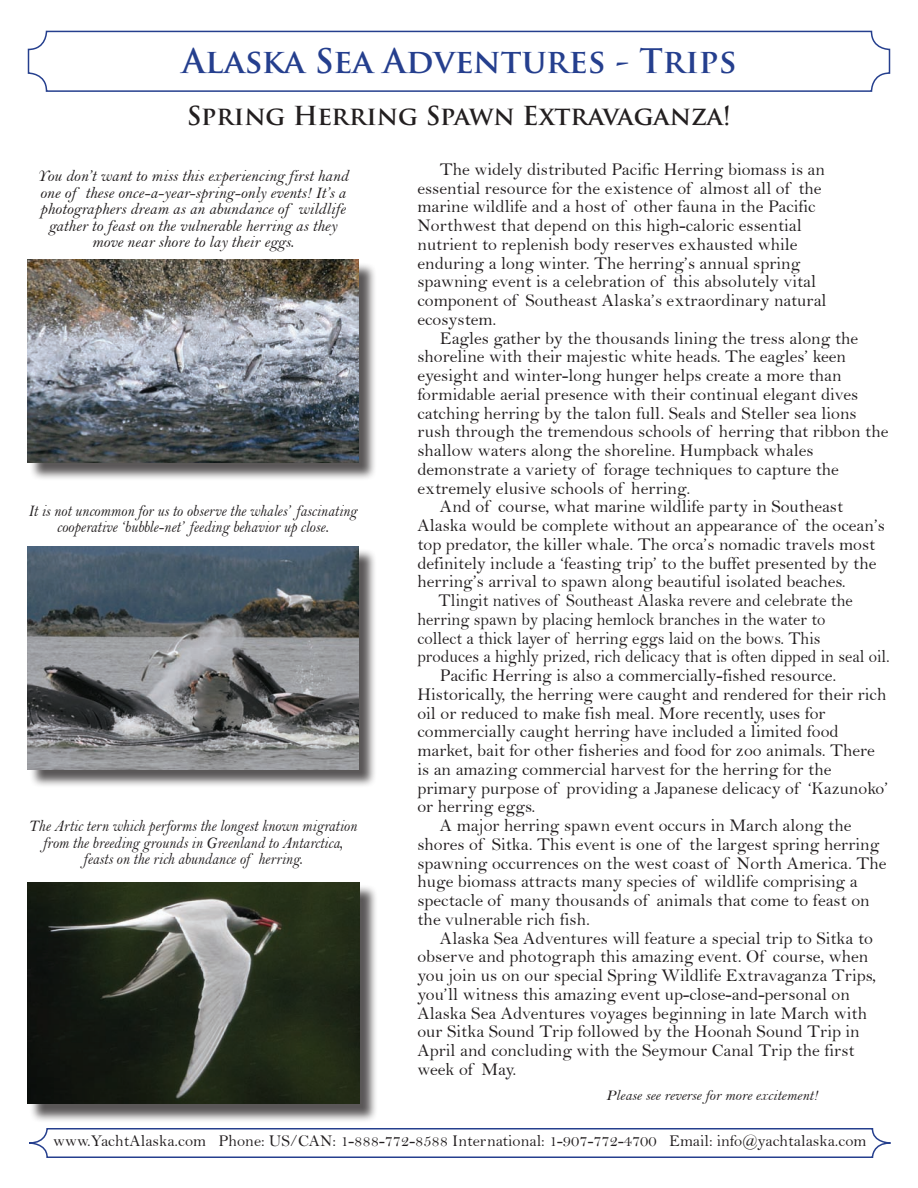
<style>
.page{position:relative;width:918px;height:1188px;background:#fff}
.page>*{position:absolute;margin:0;border:0;box-sizing:border-box;transform-origin:0 0}
.t1{font:700 33px "Trajan Pro";color:#253f8e}
.t2{font:700 25.5px "Trajan Pro";color:#231f20}
.t3{font:18px/18.8px "Bell";color:#231f20}
.t4{font:18px/18.8px "Bell";color:#231f20;scale:.94 1}
.t5{font:16.5px/16.5px "Bell MT Italic";color:#231f20;text-align:center;scale:.9 1}
.t6{font:16.5px/16.5px "Bell MT Italic";color:#231f20;text-align:center}
.t7{font:16.5px "Bell";color:#231f20}
.t8{font:15px "Bell MT Italic";color:#231f20}
</style>
<div class="page">
<div style="left:28px;top:31px;width:862px;height:61px;border:2px solid #253f8e;border-radius:18px"></div>
<svg style="left:29px;top:1128px;width:862px;height:30px"></svg>
<div style="left:29px;top:262px;width:348px;height:219px;background:#231f20;opacity:.75"></div>
<img style="left:27px;top:260px;width:331px;height:203px">
<div style="left:29px;top:548px;width:348px;height:240px;background:#231f20;opacity:.75"></div>
<img style="left:27px;top:546px;width:331px;height:224px">
<div style="left:29px;top:885px;width:349px;height:238px;background:#231f20;opacity:.75"></div>
<img style="left:27px;top:882px;width:332px;height:222px">
<p class="t1" style="left:182px;top:40px;width:556px">Alaska Sea Adventures - Trips</p>
<p class="t2" style="left:187px;top:100px;width:546px">Spring Herring Spawn Extravaganza!</p>
<p class="t6" style="left:37px;top:168px;width:313px">You don’t want to miss this experiencing first hand one of these once-a-year-spring-only events! It’s a photographers dream as an abundance of wildlife gather to feast on the vulnerable herring as they move near shore to lay their eggs.</p>
<p class="t5" style="left:28px;top:502px;width:366px">It is not uncommon for us to observe the whales’ fascinating cooperative ‘bubble-net’ feeding behavior up close.</p>
<p class="t5" style="left:29px;top:817px;width:366px">The Artic tern which performs the longest known migration from the breeding grounds in Greenland to Antarctica,</p>
<p class="t5" style="left:83px;top:850px;width:245px">feasts on the rich abundance of herring.</p>
<p class="t3" style="left:417px;top:160px;width:411px;text-indent:22px">The widely distributed Pacific Herring biomass is an essential resource for the existence of almost all of the marine wildlife and a host of other fauna in the Pacific Northwest that depend on this high-caloric essential nutrient to replenish body reserves exhausted while enduring a long winter. The herring’s annual spring spawning event is a celebration of this absolutely vital component of Southeast Alaska’s extraordinary natural ecosystem.</p>
<p class="t3" style="left:417px;top:328px;width:472px;text-indent:22px">Eagles gather by the thousands lining the tress along the shoreline with their majestic white heads. The eagles’ keen eyesight and winter-long hunger helps create a more than formidable aerial presence with their continual elegant dives catching herring by the talon full. Seals and Steller sea lions rush through the tremendous schools of herring that ribbon the shallow waters along the shoreline. Humpback whales demonstrate a variety of forage techniques to capture the extremely elusive schools of herring.</p>
<p class="t3" style="left:440px;top:497px;width:405px">And of course, what marine wildlife party in Southeast</p>
<p class="t3" style="left:417px;top:516px;width:469px">Alaska would be complete without an appearance of the ocean’s</p>
<p class="t3" style="left:417px;top:535px;width:459px">top predator, the killer whale. The orca’s nomadic travels most</p>
<p class="t3" style="left:417px;top:554px;width:461px">definitely include a ‘feasting trip’ to the buffet presented by the</p>
<p class="t3" style="left:417px;top:572px;width:430px">herring’s arrival to spawn along beautiful isolated beaches.</p>
<p class="t4" style="left:439px;top:591px;width:442px">Tlingit natives of Southeast Alaska revere and celebrate the</p>
<p class="t4" style="left:417px;top:610px;width:504px">herring spawn by placing hemlock branches in the water to<br>collect a thick layer of herring eggs laid on the bows. This<br>produces a highly prized, rich delicacy that is often dipped in seal oil.</p>
<p class="t3" style="left:417px;top:666px;width:472px;text-indent:22px">Pacific Herring is also a commercially-fished resource.<br>Historically, the herring were caught and rendered for their rich oil or reduced to make fish meal. More recently, uses for commercially caught herring have included a limited food market, bait for other fisheries and food for zoo animals. There is an amazing commercial harvest for the herring for the primary purpose of providing a Japanese delicacy of ‘Kazunoko’ or herring eggs.</p>
<p class="t3" style="left:440px;top:816px;width:413px">A major herring spawn event occurs in March along the</p>
<p class="t3" style="left:417px;top:835px;width:464px">shores of Sitka. This event is one of the largest spring herring</p>
<p class="t3" style="left:417px;top:853px;width:471px">spawning occurrences on the west coast of North America. The</p>
<p class="t3" style="left:417px;top:872px;width:442px">huge biomass attracts many species of wildlife comprising a</p>
<p class="t3" style="left:417px;top:891px;width:454px">spectacle of many thousands of animals that come to feast on</p>
<p class="t3" style="left:417px;top:910px;width:174px">the vulnerable rich fish.</p>
<p class="t3" style="left:440px;top:929px;width:435px">Alaska Sea Adventures will feature a special trip to Sitka to</p>
<p class="t3" style="left:417px;top:947px;width:452px">observe and photograph this amazing event. Of course, when</p>
<p class="t3" style="left:417px;top:966px;width:460px">you join us on our special Spring Wildlife Extravaganza Trips,</p>
<p class="t3" style="left:417px;top:985px;width:434px">you’ll witness this amazing event up-close-and-personal on</p>
<p class="t3" style="left:417px;top:1004px;width:451px">Alaska Sea Adventures voyages beginning in late March with</p>
<p class="t3" style="left:417px;top:1022px;width:444px">our Sitka Sound Trip followed by the Hoonah Sound Trip in</p>
<p class="t3" style="left:417px;top:1041px;width:439px">April and concluding with the Seymour Canal Trip the first</p>
<p class="t3" style="left:417px;top:1060px;width:100px">week of May.</p>
<p class="t8" style="left:606px;top:1086px;width:213px">Please see reverse for more excitement!</p>
<p class="t7" style="left:53px;top:1131px;width:815px">www.YachtAlaska.com Phone: US/CAN: 1-888-772-8588 International: 1-907-772-4700 Email: info@yachtalaska.com</p>
</div>
